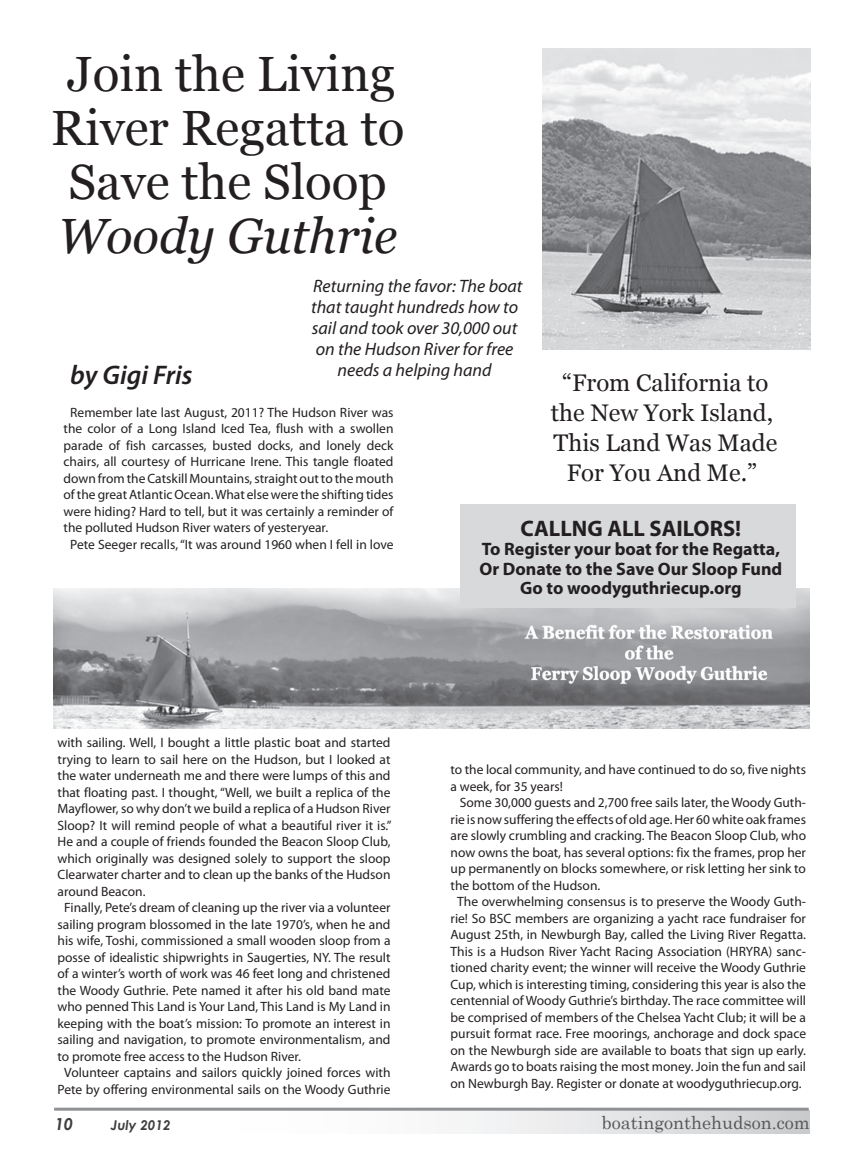
<style>
.page{position:relative;width:864px;height:1161px;background:#fff}
.page>*{position:absolute;margin:0;border:0;box-sizing:border-box;transform-origin:0 0}
.t1{font:49.5px/54px "Georgia";color:#231f20;text-align:center}
.t2{font:italic 49.5px "Georgia";color:#231f20}
.t3{font:italic 600 27px "Myriad Pro";color:#231f20}
.t4{font:24px/30px "Georgia";color:#231f20;text-align:center}
.t5{font:700 22.5px "Myriad Pro";color:#231f20}
.t6{font:italic 18px/21px "Myriad Pro";color:#231f20;text-align:center}
.t7{font:700 18px/19.5px "Myriad Pro";color:#231f20;text-align:center}
.t8{font:18px "Century";color:#57585a}
.t9{font:italic 700 16.5px "Century Gothic";color:#3e3e3f}
.t10{font:13.5px/16.5px "Myriad Pro";color:#231f20}
.t11{font:italic 700 13.5px "Century Gothic";color:#3e3e3f}
</style>
<div class="page">
<div style="left:155px;top:1111px;width:655px;height:23px;background:linear-gradient(to right,#fff,#d2d4d6)"></div>
<hr style="left:54px;top:1108px;width:755px;height:3px;background:#8f9194">
<img style="left:53px;top:589px;width:756px;height:140px">
<img style="left:542px;top:49px;width:269px;height:300px">
<div style="left:460px;top:505px;width:336px;height:103px;background:#d8d9db"></div>
<h1 class="t1" style="left:51px;top:48px;width:355px">Join the Living<br>River Regatta to<br>Save the Sloop</h1>
<h1 class="t2" style="left:58px;top:204px;width:341px">Woody Guthrie</h1>
<h3 class="t6" style="left:311px;top:275px;width:213px">Returning the favor: The boat that taught hundreds how to sail and took over 30,000 out on the Hudson River for free needs a helping hand</h3>
<h2 class="t3" style="left:70px;top:358px;width:124px">by Gigi Fris</h2>
<p class="t10" style="left:70px;top:404px;width:325px">Remember late last August, 2011? The Hudson River was</p>
<p class="t10" style="left:64px;top:420px;width:331px">the color of a Long Island Iced Tea, flush with a swollen</p>
<p class="t10" style="left:64px;top:437px;width:332px">parade of fish carcasses, busted docks, and lonely deck</p>
<p class="t10" style="left:64px;top:453px;width:331px">chairs, all courtesy of Hurricane Irene. This tangle floated</p>
<p class="t10" style="left:64px;top:470px;width:331px">down from the Catskill Mountains, straight out to the mouth</p>
<p class="t10" style="left:64px;top:486px;width:331px">of the great Atlantic Ocean. What else were the shifting tides</p>
<p class="t10" style="left:64px;top:503px;width:331px">were hiding? Hard to tell, but it was certainly a reminder of</p>
<p class="t10" style="left:64px;top:519px;width:266px">the polluted Hudson River waters of yesteryear.</p>
<p class="t10" style="left:70px;top:536px;width:325px">Pete Seeger recalls, “It was around 1960 when I fell in love</p>
<h3 class="t4" style="left:551px;top:368px;width:228px">“From California to the New York Island,<br>This Land Was Made<br>For You And Me.”</h3>
<h3 class="t5" style="left:521px;top:513px;width:222px">CALLNG ALL SAILORS!</h3>
<h3 class="t7" style="left:480px;top:539px;width:304px">To Register your boat for the Regatta,<br>Or Donate to the Save Our Sloop Fund<br>Go to woodyguthriecup.org</h3>
<p class="t10" style="left:58px;top:734px;width:334px">with sailing. Well, I bought a little plastic boat and started</p>
<p class="t10" style="left:58px;top:751px;width:334px">trying to learn to sail here on the Hudson, but I looked at</p>
<p class="t10" style="left:58px;top:767px;width:334px">the water underneath me and there were lumps of this and</p>
<p class="t10" style="left:58px;top:784px;width:335px">that floating past. I thought, “Well, we built a replica of the</p>
<p class="t10" style="left:58px;top:800px;width:335px">Mayflower, so why don’t we build a replica of a Hudson River</p>
<p class="t10" style="left:58px;top:817px;width:336px">Sloop? It will remind people of what a beautiful river it is.”</p>
<p class="t10" style="left:58px;top:833px;width:335px">He and a couple of friends founded the Beacon Sloop Club,</p>
<p class="t10" style="left:58px;top:850px;width:334px">which originally was designed solely to support the sloop</p>
<p class="t10" style="left:58px;top:866px;width:334px">Clearwater charter and to clean up the banks of the Hudson</p>
<p class="t10" style="left:58px;top:883px;width:89px">around Beacon.</p>
<p class="t10" style="left:64px;top:899px;width:328px">Finally, Pete’s dream of cleaning up the river via a volunteer</p>
<p class="t10" style="left:58px;top:916px;width:334px">sailing program blossomed in the late 1970’s, when he and</p>
<p class="t10" style="left:58px;top:932px;width:335px">his wife, Toshi, commissioned a small wooden sloop from a</p>
<p class="t10" style="left:58px;top:949px;width:335px">posse of idealistic shipwrights in Saugerties, NY. The result</p>
<p class="t10" style="left:58px;top:965px;width:334px">of a winter’s worth of work was 46 feet long and christened</p>
<p class="t10" style="left:58px;top:982px;width:334px">the Woody Guthrie. Pete named it after his old band mate</p>
<p class="t10" style="left:58px;top:998px;width:335px">who penned This Land is Your Land, This Land is My Land in</p>
<p class="t10" style="left:58px;top:1015px;width:335px">keeping with the boat’s mission: To promote an interest in</p>
<p class="t10" style="left:58px;top:1031px;width:334px">sailing and navigation, to promote environmentalism, and</p>
<p class="t10" style="left:58px;top:1048px;width:245px">to promote free access to the Hudson River.</p>
<p class="t10" style="left:64px;top:1064px;width:328px">Volunteer captains and sailors quickly joined forces with</p>
<p class="t10" style="left:58px;top:1081px;width:334px">Pete by offering environmental sails on the Woody Guthrie</p>
<p class="t10" style="left:451px;top:761px;width:357px">to the local community, and have continued to do so, five nights a week, for 35 years!</p>
<p class="t10" style="left:460px;top:794px;width:348px">Some 30,000 guests and 2,700 free sails later, the Woody Guth-</p>
<p class="t10" style="left:451px;top:811px;width:357px">rie is now suffering the effects of old age. Her 60 white oak frames</p>
<p class="t10" style="left:451px;top:827px;width:357px">are slowly crumbling and cracking. The Beacon Sloop Club, who</p>
<p class="t10" style="left:451px;top:844px;width:357px">now owns the boat, has several options: fix the frames, prop her</p>
<p class="t10" style="left:451px;top:860px;width:357px">up permanently on blocks somewhere, or risk letting her sink to</p>
<p class="t10" style="left:451px;top:877px;width:151px">the bottom of the Hudson.</p>
<p class="t10" style="left:457px;top:893px;width:350px">The overwhelming consensus is to preserve the Woody Guth-</p>
<p class="t10" style="left:451px;top:910px;width:357px">rie! So BSC members are organizing a yacht race fundraiser for</p>
<p class="t10" style="left:451px;top:926px;width:357px">August 25th, in Newburgh Bay, called the Living River Regatta.</p>
<p class="t10" style="left:451px;top:943px;width:357px">This is a Hudson River Yacht Racing Association (HRYRA) sanc-</p>
<p class="t10" style="left:451px;top:959px;width:357px">tioned charity event; the winner will receive the Woody Guthrie</p>
<p class="t10" style="left:451px;top:976px;width:357px">Cup, which is interesting timing, considering this year is also the</p>
<p class="t10" style="left:451px;top:992px;width:357px">centennial of Woody Guthrie’s birthday. The race committee will</p>
<p class="t10" style="left:451px;top:1009px;width:357px">be comprised of members of the Chelsea Yacht Club; it will be a</p>
<p class="t10" style="left:451px;top:1025px;width:357px">pursuit format race. Free moorings, anchorage and dock space</p>
<p class="t10" style="left:451px;top:1042px;width:357px">on the Newburgh side are available to boats that sign up early.</p>
<p class="t10" style="left:451px;top:1058px;width:357px">Awards go to boats raising the most money. Join the fun and sail</p>
<p class="t10" style="left:451px;top:1075px;width:353px">on Newburgh Bay. Register or donate at woodyguthriecup.org.</p>
<p class="t9" style="left:55px;top:1113px;width:20px">10</p>
<p class="t11" style="left:111px;top:1116px;width:61px">July 2012</p>
<h3 class="t8" style="left:602px;top:1107px;width:210px">boatingonthehudson.com</h3>
</div>
